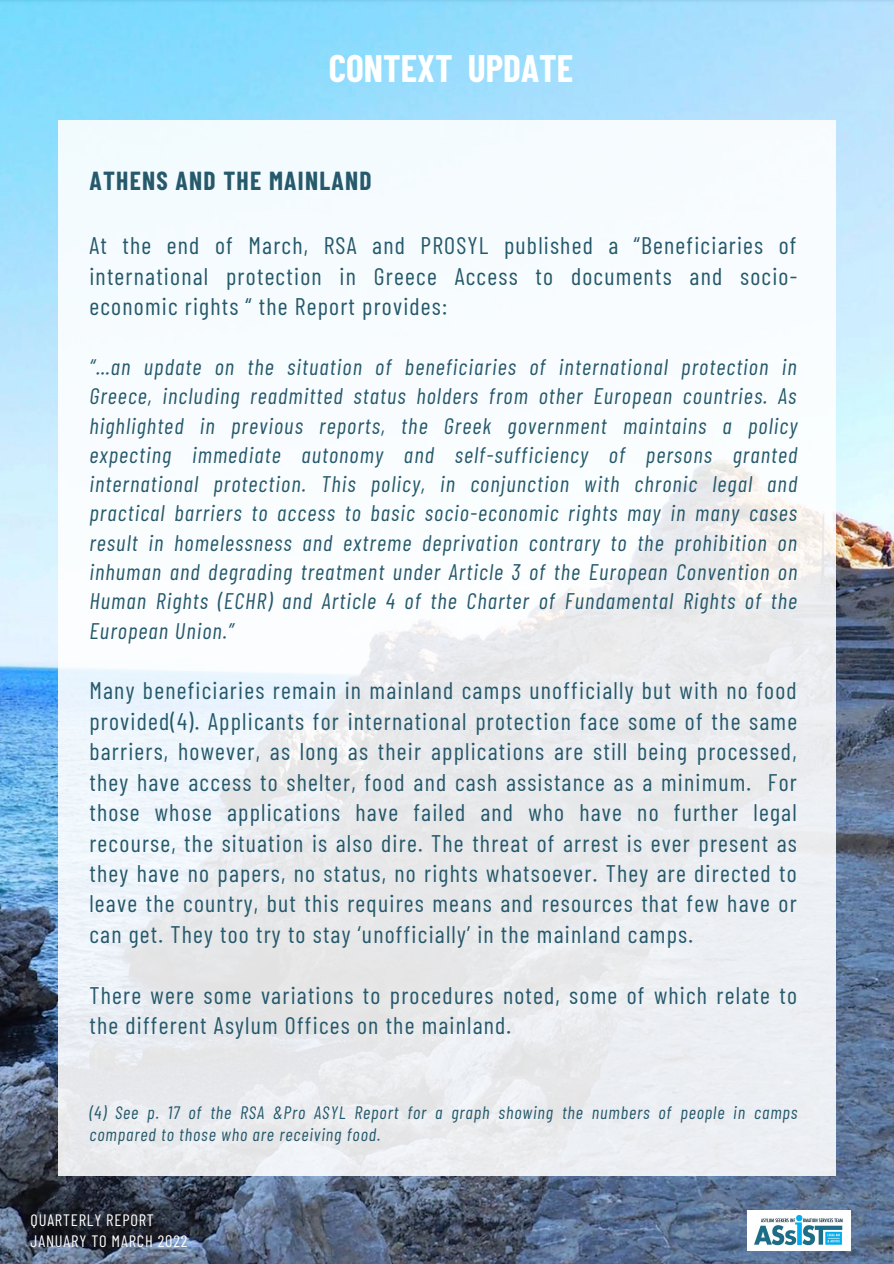
<style>
.page{position:relative;width:894px;height:1264px;background:#fff}
.page>*{position:absolute;margin:0;border:0;box-sizing:border-box;transform-origin:0 0}
.t1{font:700 37.5px "Barlow Condensed";color:#fff}
.t2{font:700 25.5px "Barlow Condensed";letter-spacing:.05em;color:#25596b}
.t3{font:24px/30.5px "Barlow Condensed";letter-spacing:.05em;color:#25596b;text-align:justify}
.t4{font:italic 22.5px/29.2px "Barlow Condensed";letter-spacing:.05em;color:#25596b;text-align:justify}
.t5{font:italic 18px/22.5px "Barlow Condensed";letter-spacing:.05em;color:#25596b}
.t6{font:16.5px "Barlow Condensed";letter-spacing:.05em;color:#fff}
</style>
<div class="page">
<img style="left:0;top:0;width:893px;height:1263px">
<img style="left:747px;top:1210px;width:102px;height:40px">
<div style="left:58px;top:120px;width:777px;height:1055px;background:linear-gradient(to bottom,#faffff,#e7e8eb)"></div>
<p class="t1" style="left:328px;top:44px;width:246px">CONTEXT UPDATE</p>
<p class="t2" style="left:89px;top:165px;width:284px">ATHENS AND THE MAINLAND</p>
<p class="t3" style="left:89px;top:230px;width:709px">At the end of March, RSA and PROSYL published a “Beneficiaries of international protection in Greece Access to documents and socio&shy;economic rights “ the Report provides:</p>
<p class="t4" style="left:89px;top:351px;width:709px">“…an update on the situation of beneficiaries of international protection in Greece, including readmitted status holders from other European countries. As highlighted in previous reports, the Greek government maintains a policy expecting immediate autonomy and self-sufficiency of persons granted international protection. This policy, in conjunction with chronic legal and practical barriers to access to basic socio-economic rights may in many cases result in homelessness and extreme deprivation contrary to the prohibition on inhuman and degrading treatment under Article 3 of the European Convention on Human Rights (ECHR) and Article 4 of the Charter of Fundamental Rights of the European Union.”</p>
<p class="t3" style="left:89px;top:674px;width:709px">Many beneficiaries remain in mainland camps unofficially but with no food provided(4). Applicants for international protection face some of the same barriers, however, as long as their applications are still being processed, they have access to shelter, food and cash assistance as a minimum. For those whose applications have failed and who have no further legal recourse, the situation is also dire. The threat of arrest is ever present as they have no papers, no status, no rights whatsoever. They are directed to leave the country, but this requires means and resources that few have or can get. They too try to stay ‘unofficially’ in the mainland camps.</p>
<p class="t3" style="left:89px;top:978px;width:708px">There were some variations to procedures noted, some of which relate to the different Asylum Offices on the mainland.</p>
<p class="t5" style="left:89px;top:1100px;width:709px">(4) See p. 17 of the RSA &amp;Pro ASYL Report for a graph showing the numbers of people in camps compared to those who are receiving food.</p>
<p class="t6" style="left:31px;top:1209px;width:125px">QUARTERLY REPORT</p>
<p class="t6" style="left:31px;top:1230px;width:158px">JANUARY TO MARCH 2022</p>
</div>
